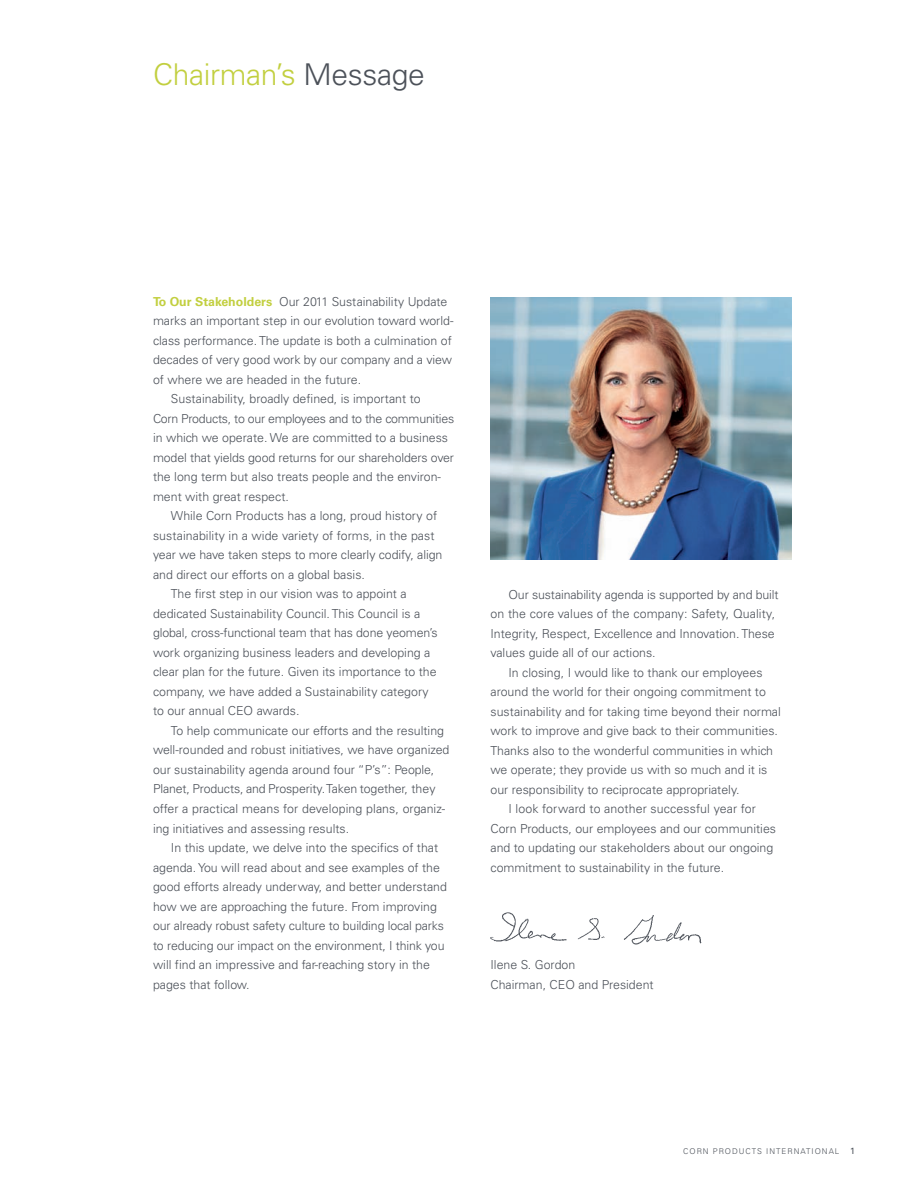
<style>
.page{position:relative;width:918px;height:1188px;background:#fff}
.page>*{position:absolute;margin:0;border:0;box-sizing:border-box;transform-origin:0 0}
.t1{font:300 30px "Univers";letter-spacing:-.01em;color:#c2cf3f}
.t2{font:300 12.3px/19.5px "Univers";color:#4c5159}
.t3{font:300 12.3px "Univers";letter-spacing:-.02em;color:#4c5159}
.t4{font:300 7.95px "Univers";letter-spacing:.125em;color:#4c5159}
.s1{color:#4c5159}
.s2{font-weight:700;color:#c2cf3f}
.s3{font-weight:400;font-size:9px}
</style>
<div class="page">
<img style="left:490px;top:912px;width:212px;height:33px">
<img style="left:490px;top:297px;width:302px;height:263px">
<h1 class="t1" style="left:153px;top:63px;width:273px">Chairman’s <span class="s1">Message</span></h1>
<p class="t2" style="left:153px;top:293px;width:296px"><span class="s2">To Our Stakeholders</span> Our 2011 Sustainability Update</p>
<p class="t2" style="left:153px;top:312px;width:302px">marks an important step in our evolution toward world-</p>
<p class="t2" style="left:153px;top:332px;width:300px">class performance. The update is both a culmination of</p>
<p class="t2" style="left:153px;top:351px;width:301px">decades of very good work by our company and a view</p>
<p class="t2" style="left:153px;top:371px;width:210px">of where we are headed in the future.</p>
<p class="t2" style="left:171px;top:390px;width:251px">Sustainability, broadly defined, is important to</p>
<p class="t3" style="left:153px;top:414px;width:303px">Corn Products, to our employees and to the communities</p>
<p class="t2" style="left:153px;top:429px;width:297px">in which we operate. We are committed to a business</p>
<p class="t2" style="left:153px;top:449px;width:303px">model that yields good returns for our shareholders over</p>
<p class="t2" style="left:153px;top:468px;width:290px">the long term but also treats people and the environ-</p>
<p class="t2" style="left:153px;top:488px;width:137px">ment with great respect.</p>
<p class="t2" style="left:171px;top:507px;width:268px">While Corn Products has a long, proud history of</p>
<p class="t2" style="left:153px;top:527px;width:283px">sustainability in a wide variety of forms, in the past</p>
<p class="t2" style="left:153px;top:546px;width:291px">year we have taken steps to more clearly codify, align</p>
<p class="t2" style="left:153px;top:566px;width:214px">and direct our efforts on a global basis.</p>
<p class="t2" style="left:171px;top:585px;width:237px">The first step in our vision was to appoint a</p>
<p class="t2" style="left:153px;top:605px;width:269px">dedicated Sustainability Council. This Council is a</p>
<p class="t2" style="left:153px;top:624px;width:286px">global, cross-functional team that has done yeomen’s</p>
<p class="t2" style="left:153px;top:644px;width:279px">work organizing business leaders and developing a</p>
<p class="t2" style="left:153px;top:663px;width:285px">clear plan for the future. Given its importance to the</p>
<p class="t2" style="left:153px;top:683px;width:277px">company, we have added a Sustainability category</p>
<p class="t2" style="left:153px;top:702px;width:148px">to our annual CEO awards.</p>
<p class="t2" style="left:171px;top:722px;width:275px">To help communicate our efforts and the resulting</p>
<p class="t2" style="left:153px;top:741px;width:298px">well-rounded and robust initiatives, we have organized</p>
<p class="t2" style="left:153px;top:761px;width:283px">our sustainability agenda around four “P’s”: People,</p>
<p class="t2" style="left:153px;top:781px;width:284px">Planet, Products, and Prosperity.Taken together, they</p>
<p class="t2" style="left:153px;top:800px;width:294px">offer a practical means for developing plans, organiz-</p>
<p class="t2" style="left:153px;top:820px;width:198px">ing initiatives and assessing results.</p>
<p class="t2" style="left:171px;top:839px;width:269px">In this update, we delve into the specifics of that</p>
<p class="t2" style="left:153px;top:859px;width:289px">agenda. You will read about and see examples of the</p>
<p class="t2" style="left:153px;top:878px;width:296px">good efforts already underway, and better understand</p>
<p class="t2" style="left:153px;top:898px;width:285px">how we are approaching the future. From improving</p>
<p class="t2" style="left:153px;top:917px;width:293px">our already robust safety culture to building local parks</p>
<p class="t2" style="left:153px;top:937px;width:293px">to reducing our impact on the environment, I think you</p>
<p class="t2" style="left:153px;top:956px;width:278px">will find an impressive and far-reaching story in the</p>
<p class="t2" style="left:153px;top:976px;width:98px">pages that follow.</p>
<p class="t2" style="left:491px;top:586px;width:290px;text-indent:18px">Our sustainability agenda is supported by and built on the core values of the company: Safety, Quality, Integrity, Respect, Excellence and Innovation. These values guide all of our actions.</p>
<p class="t2" style="left:508px;top:664px;width:256px">In closing, I would like to thank our employees</p>
<p class="t2" style="left:491px;top:683px;width:277px">around the world for their ongoing commitment to</p>
<p class="t2" style="left:491px;top:703px;width:292px">sustainability and for taking time beyond their normal</p>
<p class="t2" style="left:491px;top:722px;width:289px">work to improve and give back to their communities.</p>
<p class="t2" style="left:491px;top:742px;width:284px">Thanks also to the wonderful communities in which</p>
<p class="t2" style="left:491px;top:761px;width:278px">we operate; they provide us with so much and it is</p>
<p class="t2" style="left:491px;top:781px;width:251px">our responsibility to reciprocate appropriately.</p>
<p class="t2" style="left:508px;top:800px;width:249px">I look forward to another successful year for</p>
<p class="t2" style="left:491px;top:820px;width:287px">Corn Products, our employees and our communities</p>
<p class="t2" style="left:491px;top:839px;width:284px">and to updating our stakeholders about our ongoing</p>
<p class="t2" style="left:491px;top:859px;width:235px">commitment to sustainability in the future.</p>
<p class="t2" style="left:491px;top:956px;width:165px">Ilene S. Gordon<br>Chairman, CEO and President</p>
<p class="t4" style="left:683px;top:1148px;width:173px">CORN PRODUCTS INTERNATIONAL <span class="s3">1</span></p>
</div>
